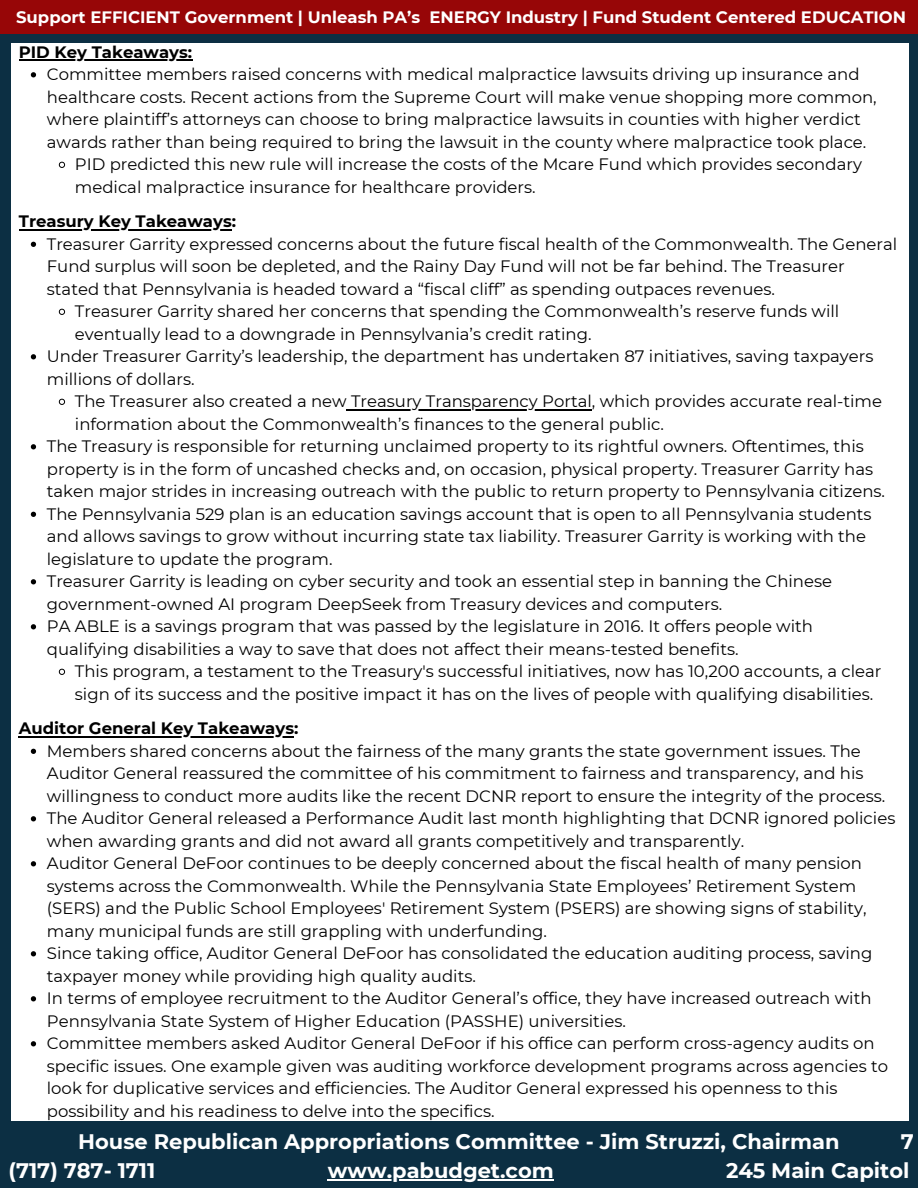
<style>
.page{position:relative;width:918px;height:1188px;background:#0c2f43}
.page>*{position:absolute;margin:0;border:0;box-sizing:border-box;transform-origin:0 0}
.t1{font:700 21px/29.2px "Montserrat";color:#fff}
.t2{font:16.5px/22.5px "Montserrat";color:#000}
.t3{font:700 16.5px "Montserrat";color:#fff}
.t4{font:700 16.5px "Montserrat";color:#000}
</style>
<div class="page">
<div style="left:11px;top:43px;width:898px;height:1078px;background:#fff"></div>
<div style="left:0;top:0;width:918px;height:34px;background:#970607"></div>
<hr style="left:328px;top:1179px;width:226px;height:1px;background:#fff">
<hr style="left:19px;top:59px;width:173px;height:2px;background:#000">
<svg style="left:31px;top:72px;width:5px;height:5px"></svg>
<svg style="left:58px;top:161px;width:7px;height:7px"></svg>
<hr style="left:19px;top:229px;width:213px;height:1px;background:#000">
<svg style="left:31px;top:242px;width:5px;height:5px"></svg>
<svg style="left:58px;top:308px;width:7px;height:7px"></svg>
<svg style="left:31px;top:354px;width:5px;height:5px"></svg>
<svg style="left:58px;top:398px;width:7px;height:7px"></svg>
<hr style="left:347px;top:409px;width:245px;height:1px;background:#000">
<svg style="left:31px;top:444px;width:5px;height:5px"></svg>
<svg style="left:31px;top:512px;width:5px;height:5px"></svg>
<svg style="left:31px;top:579px;width:5px;height:5px"></svg>
<svg style="left:31px;top:624px;width:5px;height:5px"></svg>
<svg style="left:58px;top:668px;width:7px;height:7px"></svg>
<hr style="left:19px;top:736px;width:275px;height:1px;background:#000">
<svg style="left:31px;top:749px;width:5px;height:5px"></svg>
<svg style="left:31px;top:816px;width:5px;height:5px"></svg>
<svg style="left:31px;top:861px;width:5px;height:5px"></svg>
<svg style="left:31px;top:951px;width:5px;height:5px"></svg>
<svg style="left:31px;top:996px;width:5px;height:5px"></svg>
<svg style="left:31px;top:1041px;width:5px;height:5px"></svg>
<h2 class="t3" style="left:16px;top:7px;width:892px">Support EFFICIENT Government | Unleash PA’s ENERGY Industry | Fund Student Centered EDUCATION</h2>
<p class="t4" style="left:19px;top:42px;width:175px">PID Key Takeaways:</p>
<p class="t2" style="left:47px;top:63px;width:831px">Committee members raised concerns with medical malpractice lawsuits driving up insurance and healthcare costs. Recent actions from the Supreme Court will make venue shopping more common, where plaintiff’s attorneys can choose to bring malpractice lawsuits in counties with higher verdict awards rather than being required to bring the lawsuit in the county where malpractice took place.</p>
<h2 class="t2" style="left:75px;top:153px;width:789px">PID predicted this new rule will increase the costs of the Mcare Fund which provides secondary medical malpractice insurance for healthcare providers.</h2>
<p class="t4" style="left:19px;top:211px;width:219px">Treasury Key Takeaways:</p>
<p class="t2" style="left:47px;top:233px;width:852px">Treasurer Garrity expressed concerns about the future fiscal health of the Commonwealth. The General<br>Fund surplus will soon be depleted, and the Rainy Day Fund will not be far behind. The Treasurer stated that Pennsylvania is headed toward a “fiscal cliff” as spending outpaces revenues.</p>
<p class="t2" style="left:75px;top:300px;width:766px">Treasurer Garrity shared her concerns that spending the Commonwealth’s reserve funds will eventually lead to a downgrade in Pennsylvania’s credit rating.</p>
<p class="t2" style="left:47px;top:345px;width:828px">Under Treasurer Garrity’s leadership, the department has undertaken 87 initiatives, saving taxpayers millions of dollars.</p>
<p class="t2" style="left:75px;top:390px;width:809px">The Treasurer also created a new Treasury Transparency Portal, which provides accurate real-time</p>
<p class="t2" style="left:47px;top:413px;width:818px;text-indent:28px">information about the Commonwealth’s finances to the general public.<br>The Treasury is responsible for returning unclaimed property to its rightful owners. Oftentimes, this</p>
<p class="t2" style="left:47px;top:458px;width:840px">property is in the form of uncashed checks and, on occasion, physical property. Treasurer Garrity has taken major strides in increasing outreach with the public to return property to Pennsylvania citizens.<br>The Pennsylvania 529 plan is an education savings account that is open to all Pennsylvania students</p>
<p class="t2" style="left:47px;top:525px;width:821px">and allows savings to grow without incurring state tax liability. Treasurer Garrity is working with the legislature to update the program.<br>Treasurer Garrity is leading on cyber security and took an essential step in banning the Chinese</p>
<p class="t2" style="left:47px;top:593px;width:768px">government-owned AI program DeepSeek from Treasury devices and computers.<br>PA ABLE is a savings program that was passed by the legislature in 2016. It offers people with</p>
<h2 class="t2" style="left:75px;top:638px;width:808px;text-indent:-28px">qualifying disabilities a way to save that does not affect their means-tested benefits.<br>This program, a testament to the Treasury's successful initiatives, now has 10,200 accounts, a clear</h2>
<p class="t2" style="left:75px;top:683px;width:800px">sign of its success and the positive impact it has on the lives of people with qualifying disabilities.</p>
<p class="t4" style="left:19px;top:718px;width:281px">Auditor General Key Takeaways:</p>
<p class="t2" style="left:47px;top:740px;width:840px">Members shared concerns about the fairness of the many grants the state government issues. The<br>Auditor General reassured the committee of his commitment to fairness and transparency, and his willingness to conduct more audits like the recent DCNR report to ensure the integrity of the process.</p>
<p class="t2" style="left:47px;top:807px;width:850px">The Auditor General released a Performance Audit last month highlighting that DCNR ignored policies when awarding grants and did not award all grants competitively and transparently.</p>
<p class="t2" style="left:47px;top:852px;width:821px">Auditor General DeFoor continues to be deeply concerned about the fiscal health of many pension systems across the Commonwealth. While the Pennsylvania State Employees’ Retirement System (SERS) and the Public School Employees' Retirement System (PSERS) are showing signs of stability, many municipal funds are still grappling with underfunding.</p>
<p class="t2" style="left:47px;top:942px;width:827px">Since taking office, Auditor General DeFoor has consolidated the education auditing process, saving taxpayer money while providing high quality audits.</p>
<h1 class="t2" style="left:47px;top:987px;width:826px">In terms of employee recruitment to the Auditor General’s office, they have increased outreach with<br>Pennsylvania State System of Higher Education (PASSHE) universities.</h1>
<p class="t2" style="left:47px;top:1032px;width:843px">Committee members asked Auditor General DeFoor if his office can perform cross-agency audits on specific issues. One example given was auditing workforce development programs across agencies to look for duplicative services and efficiencies. The Auditor General expressed his openness to this possibility and his readiness to delve into the specifics.</p>
<p class="t1" style="left:9px;top:1127px;width:833px;text-indent:70px">House Republican Appropriations Committee - Jim Struzzi, Chairman (717) 787- 1711</p>
<p class="t1" style="left:901px;top:1127px;width:15px">7</p>
<h2 class="t1" style="left:328px;top:1156px;width:228px">www.pabudget.com</h2>
<h2 class="t1" style="left:726px;top:1156px;width:185px">245 Main Capitol</h2>
</div>
